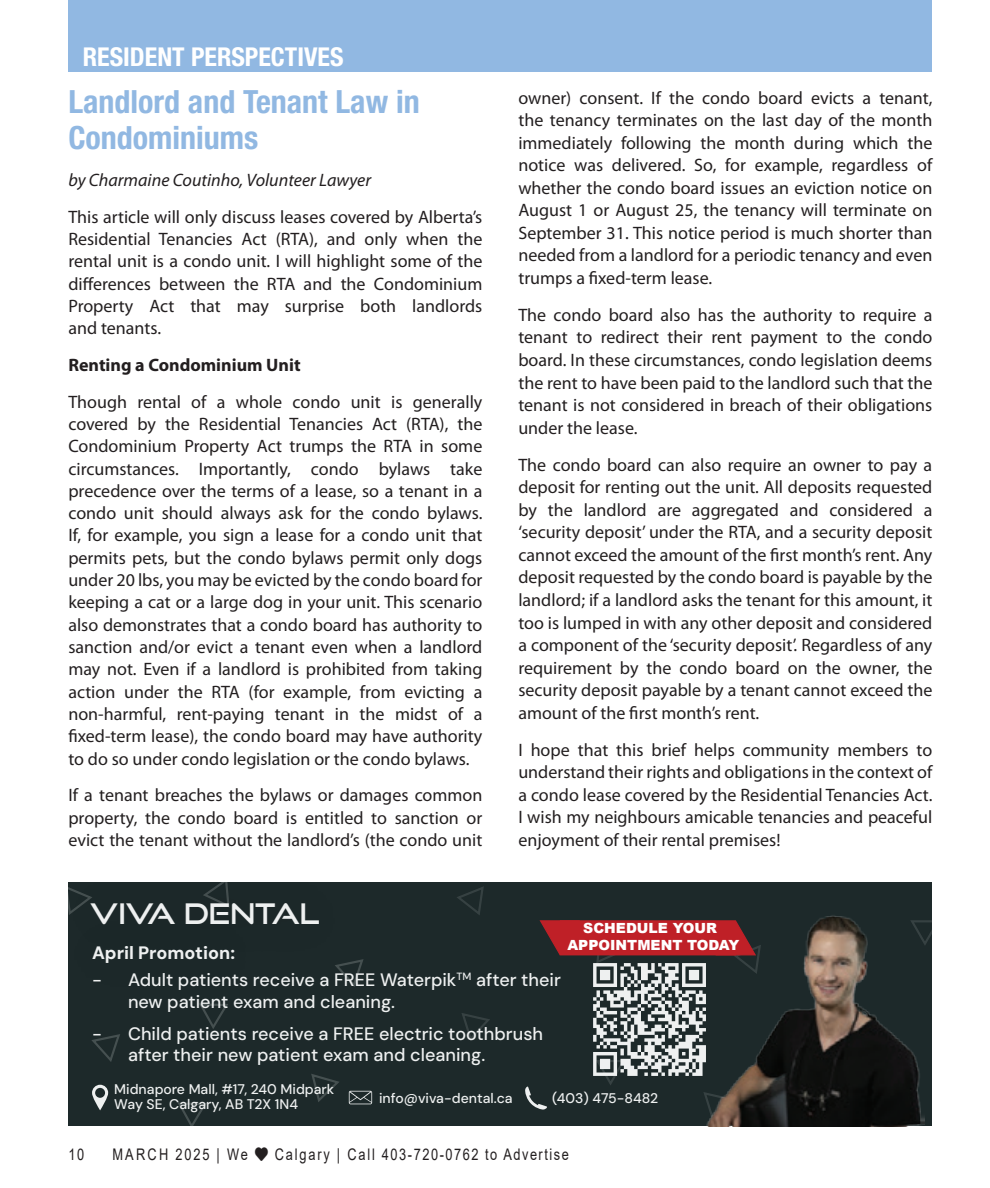
<style>
.page{position:relative;width:990px;height:1188px;background:#fff}
.page>*{position:absolute;margin:0;border:0;box-sizing:border-box;transform-origin:0 0}
.In_Around_title{font:700 condensed 32px/36.4px "Helvetica Neue LT Std";color:#91b8e2}
.t1{font:28.4px "Good Times Rg";color:#eef0f0}
.t2{font:700 condensed 26px "Helvetica Neue LT Std";color:#fff}
.Body_text{font:18px/22.6px "Myriad Pro";color:#231f20;text-align:justify}
.t3{font:500 18px/21.6px "DM Sans";color:#eef0f0}
.Body_text-2{font:italic 18px "Myriad Pro";color:#231f20}
.Body_text-3{font:700 18px "Myriad Pro";color:#231f20}
.t4{font:800 18px "DM Sans";color:#eef0f0}
.t5{font:16px "Arial";letter-spacing:.12em;color:#231f20;scale:.8 1}
.t6{font:500 14px/14.4px "DM Sans";color:#eef0f0}
.t7{font:900 14px/16.8px "Arial";color:#fff;text-align:center}
</style>
<div class="page">
<div style="left:68px;top:0;width:864px;height:72px;background:#91b8e2"></div>
<div style="left:68px;top:883px;width:864px;height:243px;background:#1d292a"></div>
<svg style="left:178px;top:1102px;width:29px;height:24px"></svg>
<svg style="left:208px;top:1020px;width:11px;height:9px"></svg>
<svg style="left:91px;top:1034px;width:29px;height:28px"></svg>
<svg style="left:311px;top:1074px;width:28px;height:28px"></svg>
<svg style="left:924px;top:920px;width:8px;height:25px"></svg>
<svg style="left:457px;top:886px;width:27px;height:29px"></svg>
<svg style="left:462px;top:1013px;width:28px;height:28px"></svg>
<img style="left:68px;top:883px;width:296px;height:102px">
<img style="left:68px;top:889px;width:221px;height:131px">
<img style="left:706px;top:915px;width:218px;height:211px">
<svg style="left:525px;top:920px;width:237px;height:202px"></svg>
<svg style="left:349px;top:1091px;width:23px;height:13px"></svg>
<svg style="left:92px;top:1085px;width:16px;height:25px"></svg>
<p class="t2" style="left:83px;top:41px;width:262px">RESIDENT PERSPECTIVES</p>
<p class="In_Around_title" style="left:68px;top:83px;width:353px">Landlord and Tenant Law in<br>Condominiums</p>
<p class="Body_text-2" style="left:68px;top:169px;width:304px">by Charmaine Coutinho, Volunteer Lawyer</p>
<p class="Body_text" style="left:68px;top:205px;width:416px">This article will only discuss leases covered by Alberta’s Residential Tenancies Act (RTA), and only when the rental unit is a condo unit. I will highlight some of the differences between the RTA and the Condominium Property Act that may surprise both landlords and tenants.</p>
<p class="Body_text-3" style="left:68px;top:353px;width:234px">Renting a Condominium Unit</p>
<p class="Body_text" style="left:68px;top:390px;width:416px">Though rental of a whole condo unit is generally covered by the Residential Tenancies Act (RTA), the Condominium Property Act trumps the RTA in some circumstances. Importantly, condo bylaws take precedence over the terms of a lease, so a tenant in a condo unit should always ask for the condo bylaws.<br>If, for example, you sign a lease for a condo unit that permits pets, but the condo bylaws permit only dogs under 20 lbs, you may be evicted by the condo board for keeping a cat or a large dog in your unit. This scenario also demonstrates that a condo board has authority to sanction and/or evict a tenant even when a landlord may not. Even if a landlord is prohibited from taking action under the RTA (for example, from evicting a non-harmful, rent-paying tenant in the midst of a fixed-term lease), the condo board may have authority to do so under condo legislation or the condo bylaws.</p>
<p class="Body_text" style="left:68px;top:784px;width:416px">If a tenant breaches the bylaws or damages common property, the condo board is entitled to sanction or evict the tenant without the landlord’s (the condo unit</p>
<p class="Body_text" style="left:518px;top:86px;width:416px">owner) consent. If the condo board evicts a tenant, the tenancy terminates on the last day of the month immediately following the month during which the notice was delivered. So, for example, regardless of whether the condo board issues an eviction notice on August 1 or August 25, the tenancy will terminate on September 31. This notice period is much shorter than needed from a landlord for a periodic tenancy and even trumps a fixed-term lease.</p>
<p class="Body_text" style="left:518px;top:303px;width:415px">The condo board also has the authority to require a tenant to redirect their rent payment to the condo board. In these circumstances, condo legislation deems the rent to have been paid to the landlord such that the tenant is not considered in breach of their obligations under the lease.</p>
<p class="Body_text" style="left:518px;top:453px;width:416px">The condo board can also require an owner to pay a deposit for renting out the unit. All deposits requested by the landlord are aggregated and considered a ‘security deposit’ under the RTA, and a security deposit cannot exceed the amount of the first month’s rent. Any deposit requested by the condo board is payable by the landlord; if a landlord asks the tenant for this amount, it too is lumped in with any other deposit and considered a component of the ‘security deposit’. Regardless of any requirement by the condo board on the owner, the security deposit payable by a tenant cannot exceed the amount of the first month’s rent.</p>
<p class="Body_text" style="left:518px;top:738px;width:416px">I hope that this brief helps community members to understand their rights and obligations in the context of a condo lease covered by the Residential Tenancies Act.<br>I wish my neighbours amicable tenancies and peaceful enjoyment of their rental premises!</p>
<h2 class="t1" style="left:90px;top:897px;width:231px">VIVA DENTAL</h2>
<p class="t4" style="left:92px;top:942px;width:145px">April Promotion:</p>
<p class="t3" style="left:128px;top:969px;width:434px;text-indent:-36px">- Adult patients receive a FREE Waterpik<sup>TM</sup> after their new patient exam and cleaning.</p>
<p class="t3" style="left:128px;top:1023px;width:417px;text-indent:-36px">- Child patients receive a FREE electric toothbrush after their new patient exam and cleaning.</p>
<p class="t7" style="left:567px;top:919px;width:173px">SCHEDULE YOUR<br>APPOINTMENT TODAY</p>
<p class="t6" style="left:114px;top:1082px;width:222px">Midnapore Mall, #17, 240 Midpark<br>Way SE, Calgary, AB T2X 1N4</p>
<p class="t6" style="left:379px;top:1091px;width:135px">info@viva-dental.ca</p>
<p class="t6" style="left:552px;top:1091px;width:108px">(403) 475-8482</p>
<p class="t5" style="left:68px;top:1144px;width:21px">10</p>
<p class="t5" style="left:112px;top:1144px;width:572px">MARCH 2025 | We ♥ Calgary | Call 403-720-0762 to Advertise</p>
</div>
